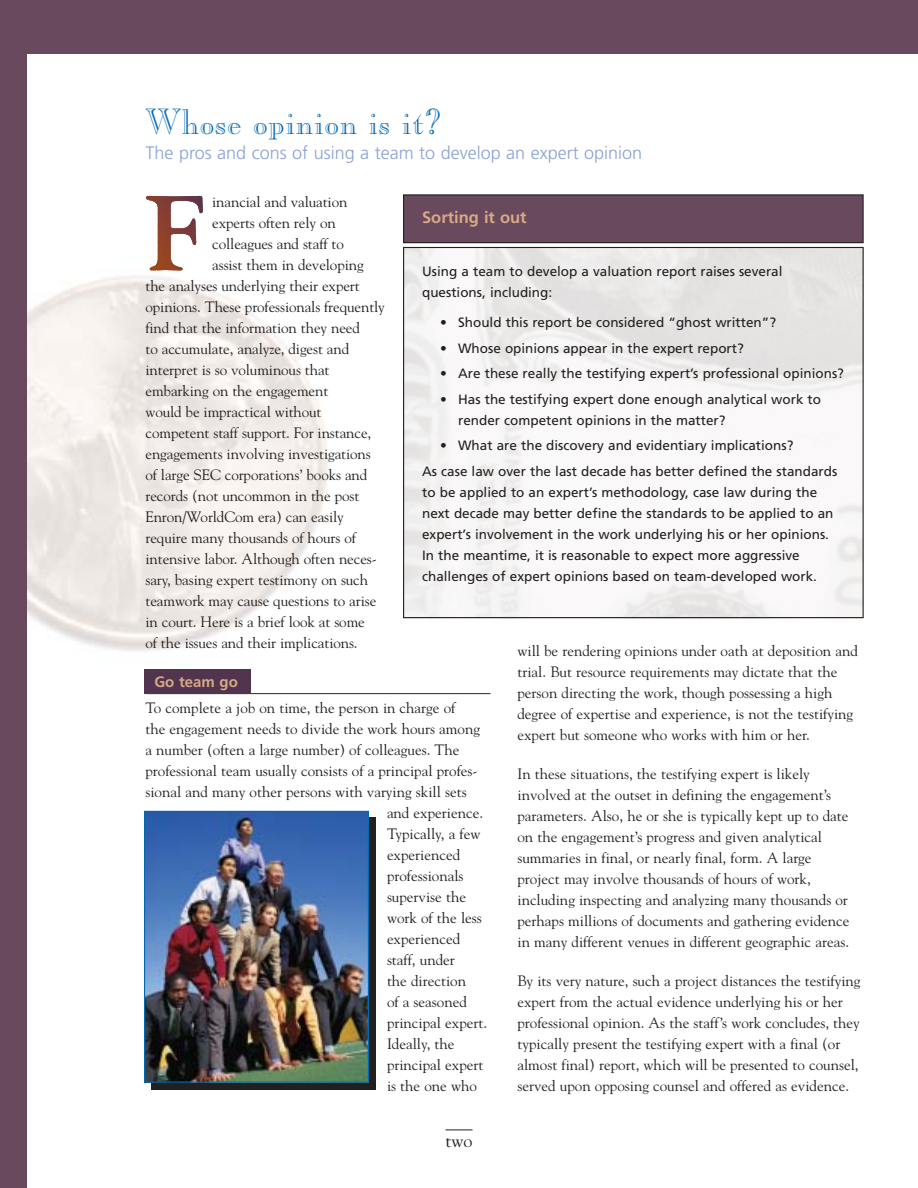
<style>
.page{position:relative;width:918px;height:1188px;background:#fff}
.page>*{position:absolute;margin:0;border:0;box-sizing:border-box;transform-origin:0 0}
.t1{font:36px "Caslon Open Face";color:#0068b3}
.t2{font:300 18px "Frutiger";color:#8aa1d3}
.t3{font:18px "Goudy";color:#231f1f}
.t4{font:700 16.5px "Frutiger";color:#d8a985}
.t5{font:15px/21px "Goudy";color:#231f1f}
.t6{font:700 15px "Frutiger";color:#d8a985}
.t7{font:13.5px/21px "Frutiger";color:#231f1f}
</style>
<div class="page">
<img style="left:27px;top:276px;width:301px;height:409px">
<div style="left:144px;top:670px;width:106px;height:24px;background:#51344d"></div>
<svg style="left:446px;top:1130px;width:26px;height:1px"></svg>
<div style="left:0;top:0;width:918px;height:54px;background:#68495d"></div>
<div style="left:0;top:0;width:27px;height:1188px;background:#68495d"></div>
<hr style="left:146px;top:693px;width:344px;height:1px;background:#51344d">
<div style="left:404px;top:195px;width:459px;height:48px;background:#68495d"></div>
<div style="left:403px;top:194px;width:461px;height:49px;border:1px solid #231f1f"></div>
<div style="left:151px;top:817px;width:225px;height:273px;background:#231f1f"></div>
<img style="left:146px;top:813px;width:221px;height:268px">
<div style="left:144px;top:811px;width:225px;height:272px;border:1px solid #0068b3"></div>
<svg style="left:146px;top:196px;width:57px;height:75px"></svg>
<h1 class="t1" style="left:146px;top:109px;width:298px">Whose opinion is it?</h1>
<p class="t2" style="left:146px;top:146px;width:498px">The pros and cons of using a team to develop an expert opinion</p>
<p class="t5" style="left:212px;top:192px;width:137px">inancial and valuation</p>
<p class="t5" style="left:212px;top:213px;width:125px">experts often rely on</p>
<p class="t5" style="left:212px;top:234px;width:133px">colleagues and staff to</p>
<p class="t5" style="left:212px;top:255px;width:153px">assist them in developing</p>
<p class="t5" style="left:145px;top:276px;width:216px">the analyses underlying their expert</p>
<p class="t5" style="left:145px;top:297px;width:241px">opinions. These professionals frequently</p>
<p class="t5" style="left:145px;top:318px;width:216px">find that the information they need</p>
<p class="t5" style="left:145px;top:339px;width:205px">to accumulate, analyze, digest and</p>
<p class="t5" style="left:145px;top:360px;width:186px">interpret is so voluminous that</p>
<p class="t5" style="left:145px;top:381px;width:184px">embarking on the engagement</p>
<p class="t5" style="left:145px;top:402px;width:178px">would be impractical without</p>
<p class="t5" style="left:145px;top:423px;width:227px">competent staff support. For instance,</p>
<p class="t5" style="left:145px;top:444px;width:227px">engagements involving investigations</p>
<p class="t5" style="left:145px;top:465px;width:223px">of large SEC corporations’ books and</p>
<p class="t5" style="left:145px;top:486px;width:215px">records (not uncommon in the post</p>
<p class="t5" style="left:145px;top:507px;width:200px">Enron/WorldCom era) can easily</p>
<p class="t5" style="left:145px;top:528px;width:212px">require many thousands of hours of</p>
<p class="t5" style="left:145px;top:549px;width:233px">intensive labor. Although often neces-</p>
<p class="t5" style="left:145px;top:570px;width:224px">sary, basing expert testimony on such</p>
<p class="t5" style="left:145px;top:591px;width:232px">teamwork may cause questions to arise</p>
<p class="t5" style="left:145px;top:612px;width:221px">in court. Here is a brief look at some</p>
<p class="t5" style="left:145px;top:633px;width:214px">of the issues and their implications.</p>
<p class="t6" style="left:154px;top:676px;width:85px">Go team go</p>
<p class="t5" style="left:146px;top:698px;width:311px">To complete a job on time, the person in charge of</p>
<p class="t5" style="left:146px;top:719px;width:336px">the engagement needs to divide the work hours among</p>
<p class="t5" style="left:146px;top:740px;width:316px">a number (often a large number) of colleagues. The</p>
<p class="t5" style="left:146px;top:761px;width:334px">professional team usually consists of a principal profes-</p>
<p class="t5" style="left:146px;top:782px;width:323px">sional and many other persons with varying skill sets</p>
<p class="t5" style="left:387px;top:803px;width:98px">and experience.</p>
<p class="t5" style="left:387px;top:824px;width:95px">Typically, a few</p>
<p class="t5" style="left:387px;top:845px;width:75px">experienced</p>
<p class="t5" style="left:387px;top:866px;width:78px">professionals</p>
<p class="t5" style="left:387px;top:887px;width:81px">supervise the</p>
<p class="t5" style="left:387px;top:908px;width:96px">work of the less</p>
<p class="t5" style="left:387px;top:929px;width:75px">experienced</p>
<p class="t5" style="left:387px;top:950px;width:69px">staff, under</p>
<p class="t5" style="left:387px;top:971px;width:81px">the direction</p>
<p class="t5" style="left:387px;top:992px;width:81px">of a seasoned</p>
<p class="t5" style="left:387px;top:1013px;width:102px">principal expert.</p>
<p class="t5" style="left:387px;top:1034px;width:69px">Ideally, the</p>
<p class="t5" style="left:387px;top:1055px;width:98px">principal expert</p>
<p class="t5" style="left:387px;top:1076px;width:91px">is the one who</p>
<p class="t4" style="left:422px;top:211px;width:106px">Sorting it out</p>
<p class="t7" style="left:422px;top:262px;width:362px">Using a team to develop a valuation report raises several questions, including:</p>
<p class="t7" style="left:440px;top:313px;width:337px">• Should this report be considered “ghost written”?</p>
<p class="t7" style="left:440px;top:339px;width:305px">• Whose opinions appear in the expert report?</p>
<p class="t7" style="left:440px;top:364px;width:405px">• Are these really the testifying expert’s professional opinions?</p>
<p class="t7" style="left:458px;top:390px;width:365px;text-indent:-18px">• Has the testifying expert done enough analytical work to render competent opinions in the matter?</p>
<p class="t7" style="left:422px;top:434px;width:417px;line-height:25.5px;text-indent:18px">• What are the discovery and evidentiary implications?<br>As case law over the last decade has better defined the standards</p>
<p class="t7" style="left:422px;top:483px;width:413px">to be applied to an expert’s methodology, case law during the next decade may better define the standards to be applied to an expert’s involvement in the work underlying his or her opinions.<br>In the meantime, it is reasonable to expect more aggressive challenges of expert opinions based on team-developed work.</p>
<p class="t5" style="left:518px;top:642px;width:342px">will be rendering opinions under oath at deposition and trial. But resource requirements may dictate that the person directing the work, though possessing a high degree of expertise and experience, is not the testifying expert but someone who works with him or her.</p>
<p class="t5" style="left:518px;top:765px;width:334px">In these situations, the testifying expert is likely involved at the outset in defining the engagement’s parameters. Also, he or she is typically kept up to date on the engagement’s progress and given analytical summaries in final, or nearly final, form. A large project may involve thousands of hours of work, including inspecting and analyzing many thousands or perhaps millions of documents and gathering evidence in many different venues in different geographic areas.</p>
<p class="t5" style="left:518px;top:972px;width:345px">By its very nature, such a project distances the testifying expert from the actual evidence underlying his or her professional opinion. As the staff’s work concludes, they typically present the testifying expert with a final (or almost final) report, which will be presented to counsel, served upon opposing counsel and offered as evidence.</p>
<p class="t3" style="left:446px;top:1133px;width:28px">two</p>
</div>
